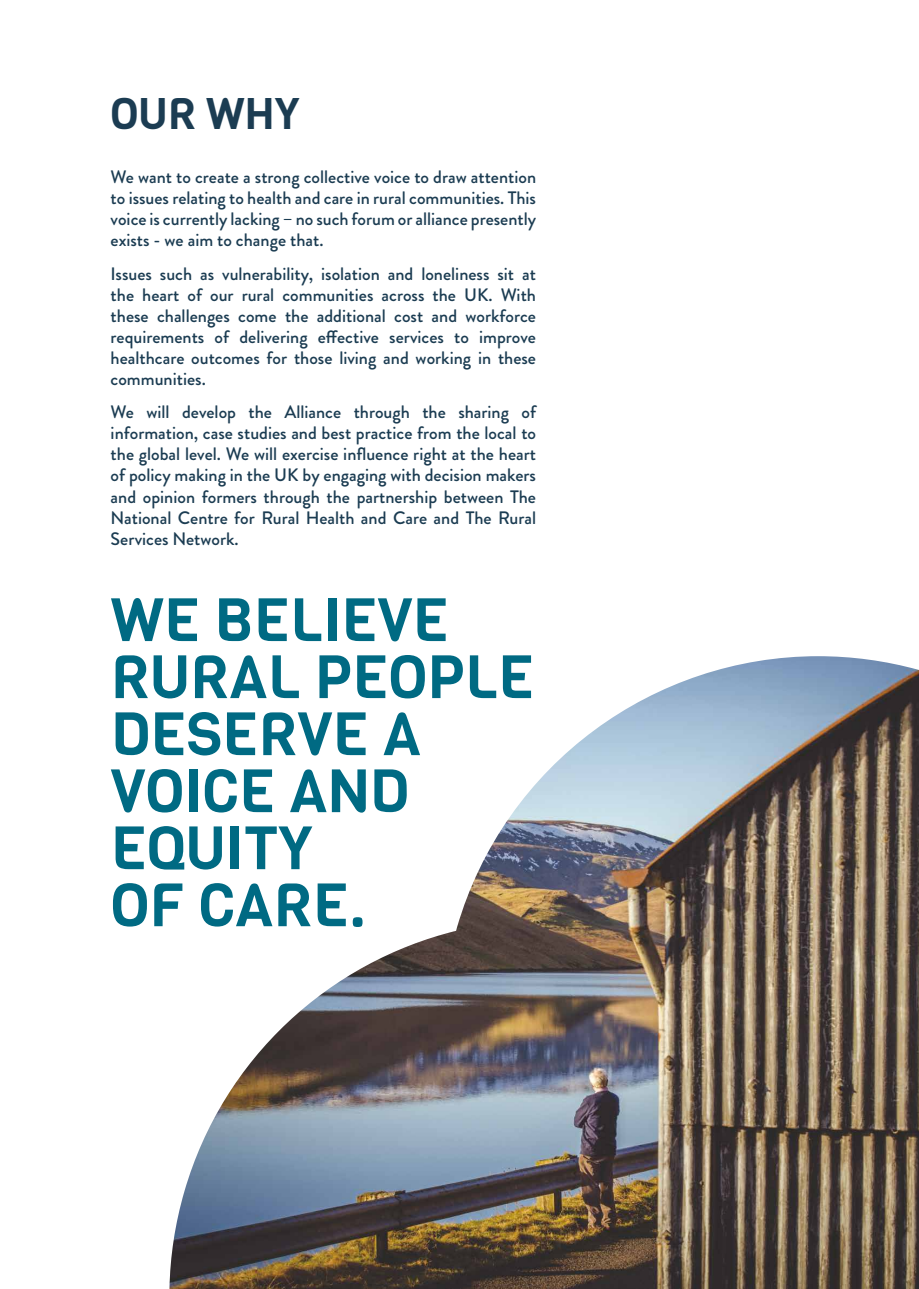
<style>
.page{position:relative;width:919px;height:1289px;background:#fff}
.page>*{position:absolute;margin:0;border:0;box-sizing:border-box;transform-origin:0 0}
.t1{font:60px/57px "Viga";color:#006a83}
.t2{font:43.5px "Viga";color:#1b3c52}
.t3{font:500 18px/21px "Brandon Grotesque";color:#1b3c52;text-align:justify}
</style>
<div class="page">
<img style="left:169px;top:656px;width:749px;height:632px">
<h2 class="t2" style="left:111px;top:85px;width:190px">OUR WHY</h2>
<p class="t3" style="left:111px;top:166px;width:427px">We want to create a strong collective voice to draw attention to issues relating to health and care in rural communities. This voice is currently lacking – no such forum or alliance presently exists - we aim to change that.</p>
<p class="t3" style="left:111px;top:263px;width:427px">Issues such as vulnerability, isolation and loneliness sit at the heart of our rural communities across the UK. With these challenges come the additional cost and workforce requirements of delivering effective services to improve healthcare outcomes for those living and working in these communities.</p>
<p class="t3" style="left:111px;top:402px;width:427px">We will develop the Alliance through the sharing of information, case studies and best practice from the local to the global level. We will exercise influence right at the heart of policy making in the UK by engaging with decision makers and opinion formers through the partnership between The National Centre for Rural Health and Care and The Rural Services Network.</p>
<h1 class="t1" style="left:111px;top:592px;width:425px">WE BELIEVE<br>RURAL PEOPLE<br>DESERVE A<br>VOICE AND<br>EQUITY<br>OF CARE.</h1>
</div>
